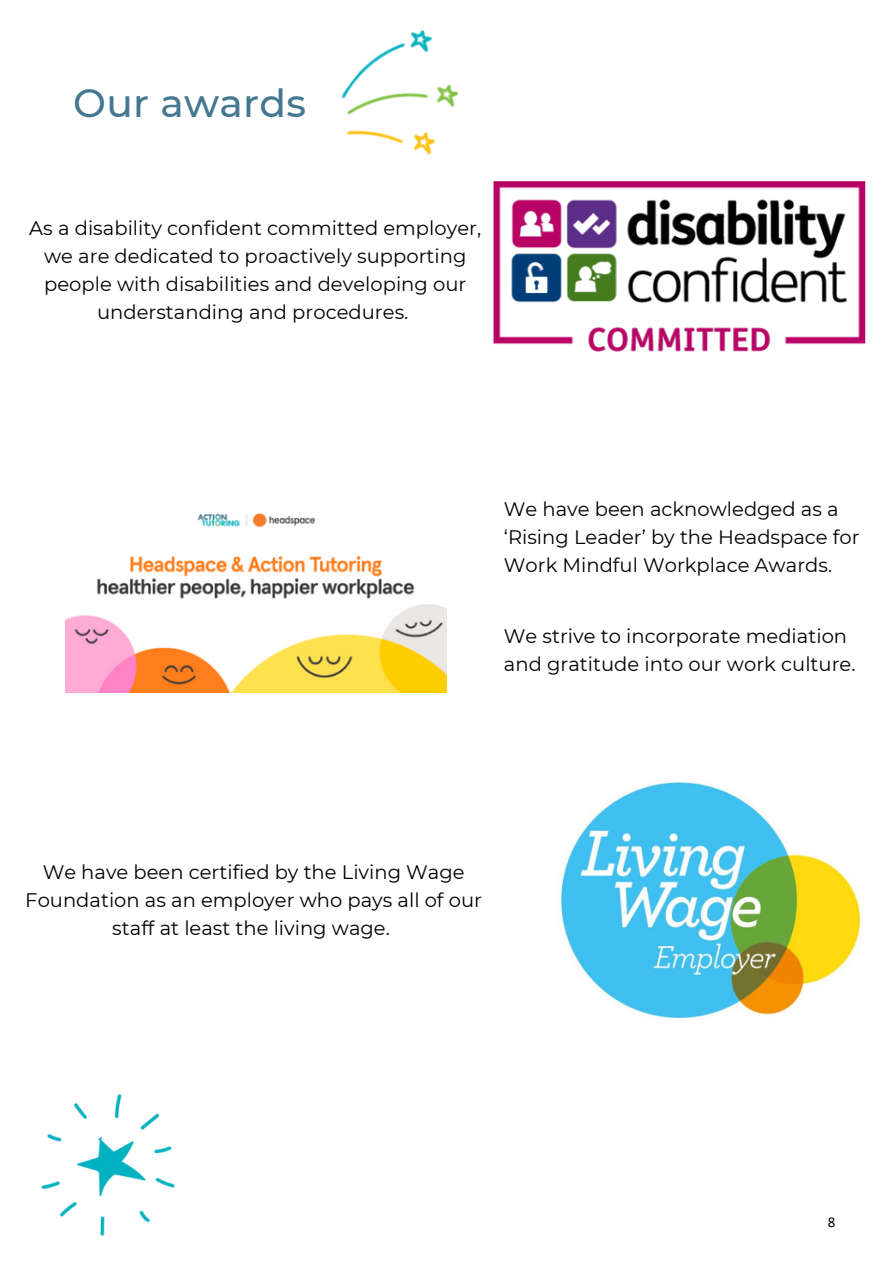
<style>
.page{position:relative;width:894px;height:1264px;background:#fff}
.page>*{position:absolute;margin:0;border:0;box-sizing:border-box;transform-origin:0 0}
.t1{font:500 39.15px "Montserrat";letter-spacing:.005em;color:#447790}
.t2{font:19.5px/28.2px "Montserrat";color:#000;text-align:center}
.t3{font:15px "Calibri";color:#000}
</style>
<div class="page">
<img style="left:66px;top:513px;width:380px;height:179px">
<img style="left:493px;top:181px;width:371px;height:171px">
<img style="left:41px;top:1093px;width:134px;height:143px">
<img style="left:560px;top:782px;width:301px;height:237px">
<img style="left:341px;top:30px;width:118px;height:125px">
<p class="t1" style="left:73px;top:79px;width:234px">Our awards</p>
<p class="t2" style="left:29px;top:214px;width:453px">As a disability confident committed employer, we are dedicated to proactively supporting people with disabilities and developing our understanding and procedures.</p>
<p class="t2" style="left:503px;top:494px;width:357px;text-align:left">We have been acknowledged as a ‘Rising Leader’ by the Headspace for<br>Work Mindful Workplace Awards.</p>
<p class="t2" style="left:503px;top:622px;width:353px;text-align:left">We strive to incorporate mediation and gratitude into our work culture.</p>
<p class="t2" style="left:25px;top:857px;width:458px">We have been certified by the Living Wage<br>Foundation as an employer who pays all of our staff at least the living wage.</p>
<p class="t3" style="left:827px;top:1215px;width:9px">8</p>
</div>
